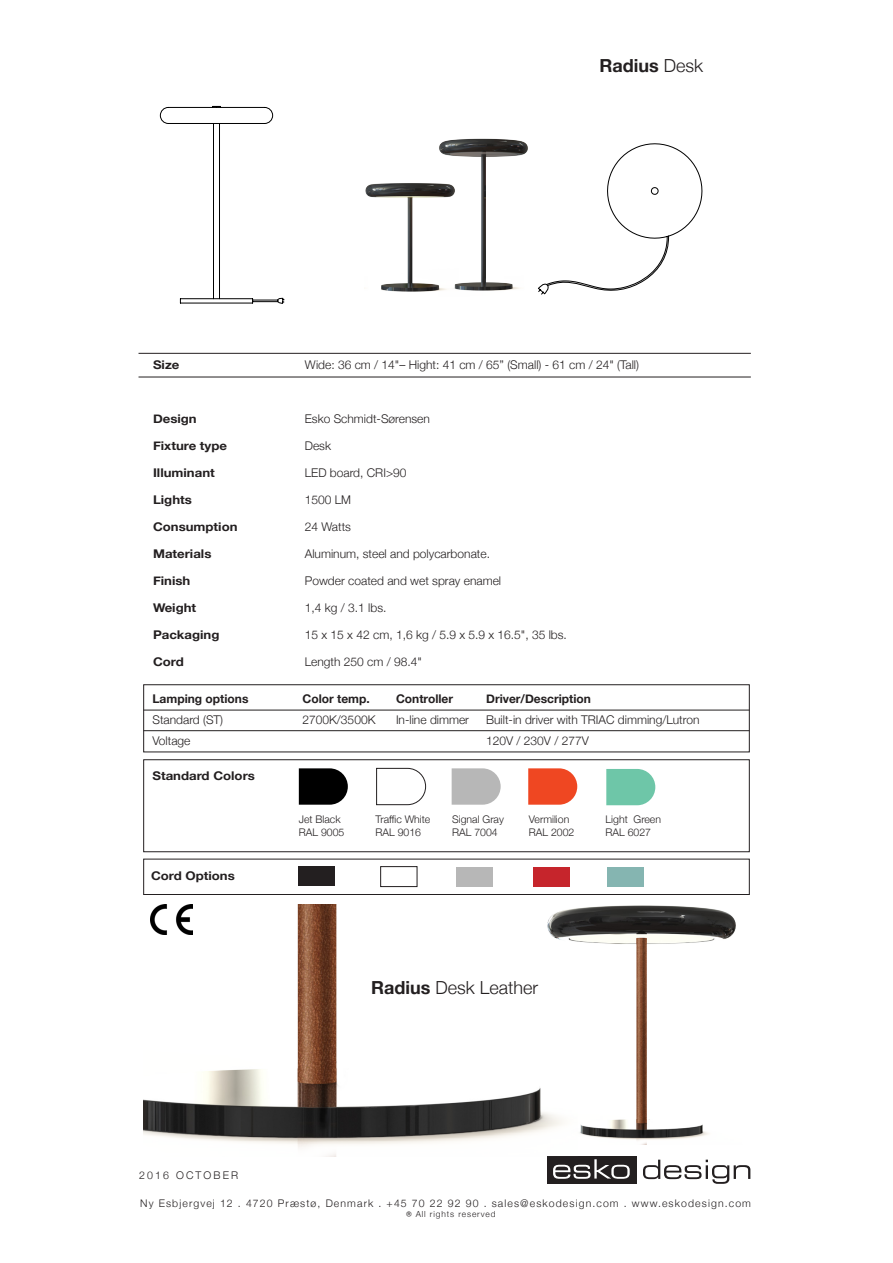
<style>
.page{position:relative;width:893px;height:1263px;background:#fff}
.page>*{position:absolute;margin:0;border:0;box-sizing:border-box;transform-origin:0 0}
.t1{font:300 18px "Helvetica Neue";color:#231f20}
.t2{font:700 18px "Helvetica Neue";color:#231f20}
.t3{font:300 12px "Helvetica Neue";color:#231f20}
.t4{font:700 12px "Helvetica Neue";color:#231f20;scale:1.1 1}
.t5{font:700 12px "Helvetica Neue";color:#231f20}
.t6{font:300 10.65px "Helvetica Neue";letter-spacing:.2em;color:#231f20}
.t7{font:300 10.5px "Helvetica Neue";letter-spacing:.105em;color:#231f20}
.t8{font:300 10.5px "Helvetica Neue";color:#231f20}
.t9{font:300 8.4px "Helvetica Neue";letter-spacing:.105em;color:#231f20}
.s1{font-weight:300}
.s2{font-weight:700}
.s3{color:#fff}
.s4{font-family:"Menlo";font-weight:400}
</style>
<div class="page">
<div style="left:547px;top:1156px;width:90px;height:28px;background:#231f20"></div>
<svg style="left:553px;top:1159px;width:77px;height:20px"></svg>
<svg style="left:643px;top:1160px;width:107px;height:24px"></svg>
<img style="left:577px;top:905px;width:159px;height:240px">
<img style="left:143px;top:905px;width:434px;height:251px">
<img style="left:439px;top:138px;width:89px;height:153px">
<img style="left:365px;top:176px;width:93px;height:116px">
<svg style="left:538px;top:143px;width:165px;height:152px"></svg>
<svg style="left:160px;top:106px;width:125px;height:197px"></svg>
<div style="left:143px;top:859px;width:606px;height:36px;border:1px solid #231f20"></div>
<div style="left:143px;top:684px;width:606px;height:68px;border:1px solid #231f20"></div>
<hr style="left:143px;top:730px;width:606px;height:1px;background:#231f20">
<hr style="left:143px;top:710px;width:606px;height:1px;background:#231f20">
<div style="left:143px;top:759px;width:606px;height:93px;border:1px solid #231f20"></div>
<svg style="left:606px;top:769px;width:49px;height:36px;background:#79caae"></svg>
<svg style="left:528px;top:768px;width:49px;height:37px;background:#f05837"></svg>
<svg style="left:452px;top:768px;width:49px;height:37px;background:#bebebe"></svg>
<svg style="left:376px;top:768px;width:50px;height:37px"></svg>
<svg style="left:299px;top:768px;width:49px;height:37px;background:#191919"></svg>
<img style="left:151px;top:905px;width:41px;height:29px">
<hr style="left:139px;top:353px;width:612px;height:1px;background:#231f20">
<hr style="left:139px;top:377px;width:612px;height:1px;background:#231f20">
<div style="left:298px;top:866px;width:37px;height:20px;background:#231f20"></div>
<div style="left:380px;top:866px;width:37px;height:21px;border:1px solid #231f20"></div>
<div style="left:456px;top:867px;width:36px;height:19px;background:#b7b7b7"></div>
<div style="left:533px;top:867px;width:36px;height:19px;background:#c6252c"></div>
<div style="left:607px;top:867px;width:37px;height:20px;background:#85b5b1"></div>
<p class="t2" style="left:600px;top:51px;width:105px">Radius <span class="s1">Desk</span></p>
<p class="t4" style="left:153px;top:355px;width:25px">Size</p>
<p class="t4" style="left:153px;top:409px;width:41px">Design</p>
<p class="t4" style="left:153px;top:436px;width:69px">Fixture type</p>
<p class="t4" style="left:153px;top:463px;width:58px">Illuminant</p>
<p class="t4" style="left:153px;top:490px;width:37px">Lights</p>
<p class="t4" style="left:153px;top:517px;width:78px">Consumption</p>
<p class="t4" style="left:153px;top:544px;width:55px">Materials</p>
<p class="t4" style="left:153px;top:571px;width:35px">Finish</p>
<p class="t4" style="left:153px;top:598px;width:41px">Weight</p>
<p class="t4" style="left:153px;top:625px;width:62px">Packaging</p>
<p class="t4" style="left:153px;top:652px;width:30px">Cord</p>
<p class="t5" style="left:152px;top:690px;width:97px">Lamping options</p>
<p class="t3" style="left:152px;top:710px;width:72px">Standard (ST)</p>
<p class="t3" style="left:152px;top:731px;width:40px">Voltage</p>
<p class="t4" style="left:152px;top:766px;width:95px">Standard Colors</p>
<p class="t4" style="left:151px;top:866px;width:78px">Cord Options</p>
<p class="t3" style="left:305px;top:355px;width:336px">Wide: 36 cm / 14"– Hight: 41 cm / 65” (Small) - 61 cm / 24" (Tall)</p>
<p class="t3" style="left:305px;top:409px;width:127px">Esko Schmidt-Sørensen</p>
<p class="t3" style="left:305px;top:436px;width:28px">Desk</p>
<p class="t3" style="left:305px;top:463px;width:103px">LED board, CRI&gt;90</p>
<p class="t3" style="left:305px;top:490px;width:48px">1500 LM</p>
<p class="t3" style="left:305px;top:517px;width:48px">24 Watts</p>
<p class="t3" style="left:305px;top:544px;width:187px">Aluminum, steel and polycarbonate.</p>
<p class="t3" style="left:305px;top:571px;width:198px">Powder coated and wet spray enamel</p>
<p class="t3" style="left:305px;top:598px;width:83px">1,4 kg / 3.1 lbs.</p>
<p class="t3" style="left:305px;top:625px;width:264px">15 x 15 x 42 cm, 1,6 kg / 5.9 x 5.9 x 16.5", 35 lbs.</p>
<p class="t3" style="left:305px;top:652px;width:119px">Length 250 cm / 98.4"</p>
<p class="t5" style="left:302px;top:690px;width:69px">Color temp.</p>
<p class="t3" style="left:302px;top:710px;width:74px">2700K/3500K</p>
<p class="t5" style="left:396px;top:690px;width:59px">Controller</p>
<p class="t3" style="left:396px;top:710px;width:75px">In-line dimmer</p>
<p class="t5" style="left:486px;top:690px;width:106px">Driver/Description</p>
<p class="t3" style="left:486px;top:710px;width:215px">Built-in driver with TRIAC dimming/Lutron</p>
<p class="t3" style="left:486px;top:731px;width:104px">120V / 230V / 277V</p>
<p class="t8" style="left:299px;top:811px;width:43px">Jet Black</p>
<p class="t8" style="left:299px;top:824px;width:47px">RAL 9005</p>
<p class="t8" style="left:375px;top:811px;width:56px">Traffic White</p>
<p class="t8" style="left:375px;top:824px;width:47px">RAL 9016</p>
<p class="t8" style="left:452px;top:811px;width:53px">Signal Gray</p>
<p class="t8" style="left:452px;top:824px;width:47px">RAL 7004</p>
<p class="t8" style="left:529px;top:811px;width:42px">Vermilion</p>
<p class="t8" style="left:529px;top:824px;width:47px">RAL 2002</p>
<p class="t8" style="left:606px;top:811px;width:57px">Light Green</p>
<p class="t8" style="left:606px;top:824px;width:47px">RAL 6027</p>
<p class="t1" style="left:371px;top:973px;width:169px"><span class="s2">Radius</span> Desk Leather</p>
<p class="t6" style="left:139px;top:1166px;width:101px">2016 OCTOBER</p>
<p class="t7" style="left:140px;top:1194px;width:612px">Ny Esbjergvej 12 . 4720 Præstø, Denmark . +45 70 22 92 90 . sales@eskodesign.com . www.eskodesign.com</p>
<p class="t9" style="left:396px;top:1207px;width:101px"><span class="s3">®</span> <span class="s4">®</span> All rights reserved</p>
</div>
